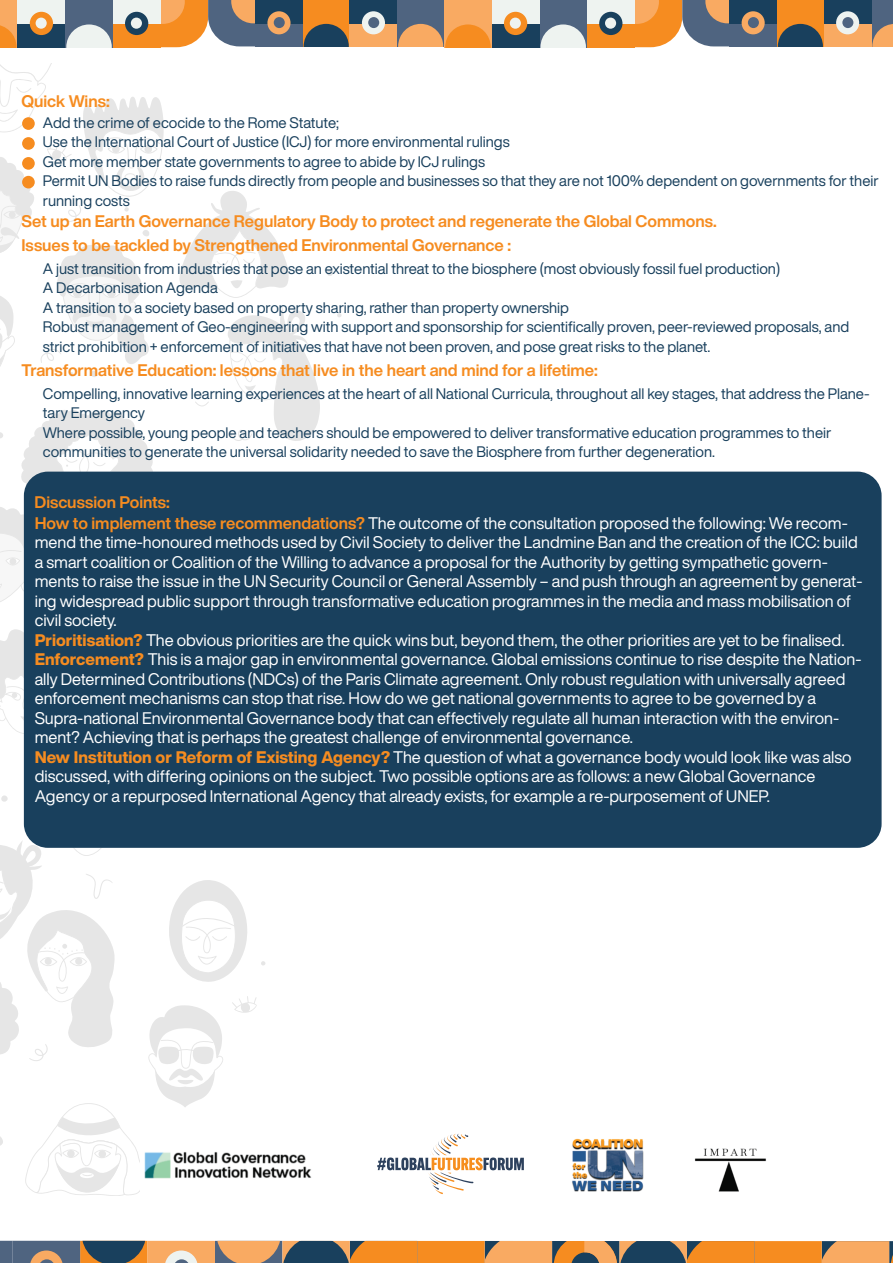
<style>
.page{position:relative;width:893px;height:1263px;background:#fff}
.page>*{position:absolute;margin:0;border:0;box-sizing:border-box;transform-origin:0 0}
.t1{font:16.5px/19.5px "Helvetica Now Display";color:#fff}
.t2{font:700 16.5px/23.9px "Helvetica Now Display";color:#f68c20}
.t3{font:15px/19.5px "Helvetica Now Display";color:#19405d}
.s1{font-weight:700;color:#f68c20}
.s2{font-weight:800;color:#f68c20}
</style>
<div class="page">
<svg style="left:337px;top:313px;width:5px;height:4px"></svg>
<svg style="left:327px;top:270px;width:6px;height:6px"></svg>
<svg style="left:0;top:64px;width:320px;height:1131px"></svg>
<svg style="left:0;top:1241px;width:13px;height:22px"></svg>
<div style="left:80px;top:1241px;width:68px;height:22px;background:#f68c20"></div>
<svg style="left:82px;top:1241px;width:63px;height:22px"></svg>
<div style="left:13px;top:1241px;width:67px;height:22px;background:#4f6480"></div>
<svg style="left:30px;top:1250px;width:33px;height:13px"></svg>
<div style="left:215px;top:1241px;width:67px;height:22px;background:#4f6480"></div>
<div style="left:148px;top:1241px;width:67px;height:22px;background:#f9aa62"></div>
<svg style="left:165px;top:1250px;width:33px;height:13px"></svg>
<div style="left:417px;top:1241px;width:68px;height:22px;background:#f68c20"></div>
<svg style="left:217px;top:1241px;width:200px;height:22px;background:#a87c4e"></svg>
<svg style="left:822px;top:1241px;width:71px;height:22px;background:#dd9d61"></svg>
<div style="left:754px;top:1241px;width:68px;height:22px;background:#f68c20"></div>
<svg style="left:485px;top:1241px;width:269px;height:22px;background:#af7e4c"></svg>
<div style="left:65px;top:0;width:48px;height:47px;background:#4f6480"></div>
<svg style="left:66px;top:24px;width:46px;height:23px"></svg>
<div style="left:113px;top:0;width:47px;height:47px;background:#f68c20"></div>
<div style="left:113px;top:0;width:47px;height:24px;background:#eef3f0"></div>
<div style="left:125px;top:12px;width:23px;height:23px;background:#19405d;border-radius:50%"></div>
<div style="left:131px;top:18px;width:11px;height:11px;background:#eef3f0;border-radius:50%"></div>
<div style="left:0;top:0;width:18px;height:47px;background:#f9aa62"></div>
<svg style="left:0;top:25px;width:17px;height:22px"></svg>
<div style="left:18px;top:0;width:47px;height:47px;background:#19405d"></div>
<div style="left:18px;top:0;width:47px;height:24px;background:#eef3f0"></div>
<div style="left:30px;top:12px;width:23px;height:23px;background:#f68c20;border-radius:50%"></div>
<div style="left:36px;top:18px;width:11px;height:11px;background:#eef3f0;border-radius:50%"></div>
<svg style="left:160px;top:0;width:95px;height:47px;background:#be9064"></svg>
<div style="left:303px;top:0;width:47px;height:46px;background:#f68c20"></div>
<svg style="left:304px;top:24px;width:45px;height:22px"></svg>
<div style="left:255px;top:0;width:48px;height:46px;background:#4f6480"></div>
<div style="left:255px;top:0;width:48px;height:23px;background:#19405d"></div>
<div style="left:267px;top:11px;width:24px;height:23px;background:#f9aa62;border-radius:50%"></div>
<div style="left:274px;top:17px;width:11px;height:11px;background:#4f6480;border-radius:50%"></div>
<div style="left:397px;top:0;width:47px;height:46px;background:#4f6480"></div>
<div style="left:350px;top:0;width:47px;height:46px;background:#f9aa62"></div>
<div style="left:350px;top:0;width:47px;height:23px;background:#19405d"></div>
<div style="left:362px;top:11px;width:23px;height:23px;background:#eef3f0;border-radius:50%"></div>
<div style="left:368px;top:17px;width:11px;height:11px;background:#4f6480;border-radius:50%"></div>
<div style="left:539px;top:0;width:48px;height:47px;background:#4f6480"></div>
<svg style="left:540px;top:24px;width:46px;height:23px"></svg>
<div style="left:587px;top:0;width:48px;height:47px;background:#f68c20"></div>
<div style="left:587px;top:0;width:48px;height:24px;background:#eef3f0"></div>
<div style="left:599px;top:12px;width:23px;height:23px;background:#19405d;border-radius:50%"></div>
<div style="left:605px;top:18px;width:11px;height:11px;background:#eef3f0;border-radius:50%"></div>
<div style="left:444px;top:0;width:48px;height:47px;background:#f9aa62"></div>
<svg style="left:398px;top:24px;width:93px;height:23px"></svg>
<div style="left:492px;top:0;width:47px;height:47px;background:#19405d"></div>
<div style="left:492px;top:0;width:47px;height:24px;background:#eef3f0"></div>
<div style="left:504px;top:12px;width:23px;height:23px;background:#f68c20;border-radius:50%"></div>
<div style="left:510px;top:18px;width:11px;height:11px;background:#eef3f0;border-radius:50%"></div>
<svg style="left:635px;top:0;width:94px;height:47px;background:#be8f64"></svg>
<div style="left:777px;top:0;width:47px;height:46px;background:#f68c20"></div>
<svg style="left:778px;top:24px;width:45px;height:22px"></svg>
<div style="left:729px;top:0;width:48px;height:46px;background:#4f6480"></div>
<div style="left:729px;top:0;width:48px;height:23px;background:#19405d"></div>
<div style="left:742px;top:11px;width:23px;height:23px;background:#f9aa62;border-radius:50%"></div>
<div style="left:748px;top:17px;width:11px;height:11px;background:#4f6480;border-radius:50%"></div>
<div style="left:871px;top:0;width:22px;height:46px;background:#4f6480"></div>
<svg style="left:872px;top:24px;width:21px;height:22px"></svg>
<div style="left:824px;top:0;width:47px;height:46px;background:#f9aa62"></div>
<div style="left:824px;top:0;width:47px;height:23px;background:#19405d"></div>
<div style="left:836px;top:11px;width:23px;height:23px;background:#eef3f0;border-radius:50%"></div>
<div style="left:842px;top:17px;width:11px;height:11px;background:#4f6480;border-radius:50%"></div>
<div style="left:24px;top:472px;width:858px;height:376px;background:#19405d;border-radius:24px"></div>
<img style="left:140px;top:1136px;width:177px;height:59px">
<svg style="left:377px;top:1134px;width:147px;height:60px"></svg>
<img style="left:572px;top:1138px;width:72px;height:54px">
<img style="left:694px;top:1148px;width:72px;height:44px">
<div style="left:22px;top:117px;width:13px;height:13px;background:#f68c20;border-radius:50%"></div>
<div style="left:22px;top:137px;width:13px;height:13px;background:#f68c20;border-radius:50%"></div>
<div style="left:22px;top:157px;width:13px;height:13px;background:#f68c20;border-radius:50%"></div>
<div style="left:22px;top:176px;width:13px;height:12px;background:#f68c20;border-radius:50%"></div>
<p class="t2" style="left:21px;top:89px;width:90px">Quick Wins:</p>
<p class="t3" style="left:43px;top:113px;width:837px">Add the crime of ecocide to the Rome Statute;<br>Use the International Court of Justice (ICJ) for more environmental rulings<br>Get more member state governments to agree to abide by ICJ rulings<br>Permit UN Bodies to raise funds directly from people and businesses so that they are not 100% dependent on governments for their running costs</p>
<p class="t2" style="left:21px;top:209px;width:697px">Set up an Earth Governance Regulatory Body to protect and regenerate the Global Commons.<br>Issues to be tackled by Strengthened Environmental Governance :</p>
<p class="t3" style="left:43px;top:258px;width:808px">A just transition from industries that pose an existential threat to the biosphere (most obviously fossil fuel production)<br>A Decarbonisation Agenda<br>A transition to a society based on property sharing, rather than property ownership<br>Robust management of Geo-engineering with support and sponsorship for scientifically proven, peer-reviewed proposals, and strict prohibition + enforcement of initiatives that have not been proven, and pose great risks to the planet.</p>
<p class="t2" style="left:21px;top:358px;width:578px">Transformative Education: lessons that live in the heart and mind for a lifetime:</p>
<p class="t3" style="left:43px;top:383px;width:828px">Compelling, innovative learning experiences at the heart of all National Curricula, throughout all key stages, that address the Plane&shy;tary Emergency<br>Where possible, young people and teachers should be empowered to deliver transformative education programmes to their communities to generate the universal solidarity needed to save the Biosphere from further degeneration.</p>
<p class="t2" style="left:35px;top:490px;width:137px">Discussion Points:</p>
<p class="t1" style="left:35px;top:513px;width:829px"><span class="s1">How to implement these recommendations?</span> The outcome of the consultation proposed the following: We recom&shy;mend the time-honoured methods used by Civil Society to deliver the Landmine Ban and the creation of the ICC: build a smart coalition or Coalition of the Willing to advance a proposal for the Authority by getting sympathetic govern&shy;ments to raise the issue in the UN Security Council or General Assembly – and push through an agreement by generat&shy;ing widespread public support through transformative education programmes in the media and mass mobilisation of civil society.<br><span class="s2">Prioritisation?</span> The obvious priorities are the quick wins but, beyond them, the other priorities are yet to be finalised.<br><span class="s2">Enforcement?</span> This is a major gap in environmental governance. Global emissions continue to rise despite the Nation&shy;ally Determined Contributions (NDCs) of the Paris Climate agreement. Only robust regulation with universally agreed enforcement mechanisms can stop that rise. How do we get national governments to agree to be governed by a Supra-national Environmental Governance body that can effectively regulate all human interaction with the environ&shy;ment? Achieving that is perhaps the greatest challenge of environmental governance.<br><span class="s2">New Institution or Reform of Existing Agency?</span> The question of what a governance body would look like was also discussed, with differing opinions on the subject. Two possible options are as follows: a new Global Governance Agency or a repurposed International Agency that already exists, for example a re-purposement of UNEP.</p>
</div>
